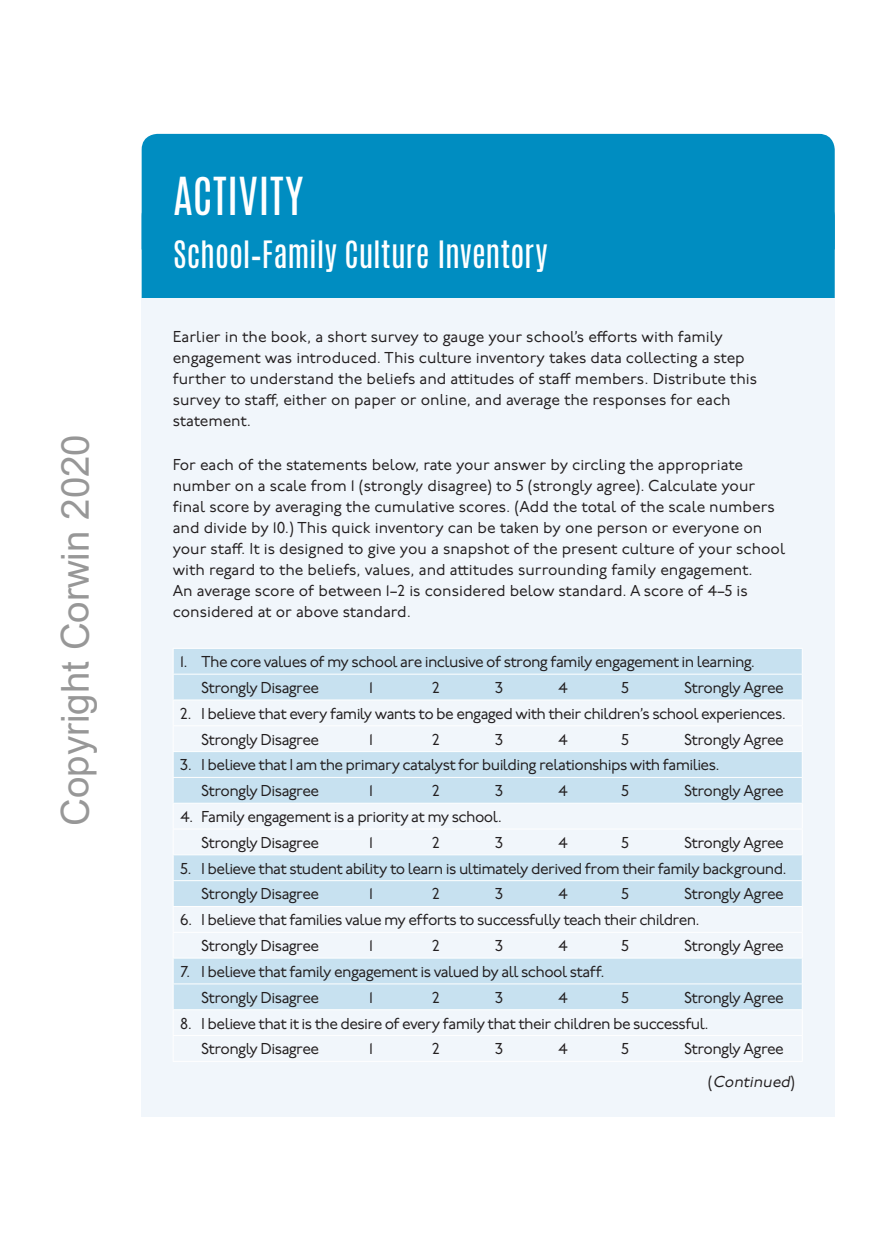
<style>
.page{position:relative;width:882px;height:1260px;background:#fff}
.page>*{position:absolute;margin:0;border:0;box-sizing:border-box;transform-origin:0 0}
.SE2_Title{font:43.75px "Antonio";letter-spacing:.01em;color:#fff}
.t1{font:38.5px "Arial";color:rgb(0 0 0/.41)}
.SE2_Subtitle{font:31.5px "Antonio";color:#fff}
.SE2_Indented{font:15.75px "P22 Underground CY";letter-spacing:-.03em;color:#231f20}
.SE2_Indented-2{font:15.75px/21px "P22 Underground CY";color:#231f20}
.SE2_FL{font:15.75px/21px "P22 Underground CY";color:#231f20}
.Art_Table_Text{font:15.75px "P22 Underground CY";letter-spacing:-.04em;color:#231f20}
.SE2_FL-2{font:italic 15.75px "P22 Underground CY";color:#231f20}
.s1{font-style:normal}
</style>
<div class="page">
<div style="left:142px;top:134px;width:693px;height:66px;background:#008dc1"></div>
<div style="left:142px;top:200px;width:693px;height:98px;background:#008dc1"></div>
<div style="left:141px;top:298px;width:694px;height:818px;background:#f1f6fb"></div>
<svg style="left:174px;top:649px;width:628px;height:360px;fill:#c7e1f0"></svg>
<hr style="left:173px;top:648px;width:630px;height:1px;background:#fff">
<hr style="left:173px;top:674px;width:630px;height:1px;background:#fff">
<hr style="left:173px;top:700px;width:630px;height:1px;background:#fff">
<hr style="left:173px;top:725px;width:630px;height:1px;background:#fff">
<hr style="left:173px;top:751px;width:630px;height:1px;background:#fff">
<hr style="left:173px;top:777px;width:630px;height:1px;background:#fff">
<hr style="left:173px;top:803px;width:630px;height:1px;background:#fff">
<hr style="left:173px;top:829px;width:630px;height:1px;background:#fff">
<hr style="left:173px;top:854px;width:630px;height:1px;background:#fff">
<hr style="left:173px;top:880px;width:630px;height:1px;background:#fff">
<hr style="left:173px;top:906px;width:630px;height:1px;background:#fff">
<hr style="left:173px;top:932px;width:630px;height:1px;background:#fff">
<hr style="left:173px;top:958px;width:630px;height:1px;background:#fff">
<hr style="left:173px;top:983px;width:630px;height:1px;background:#fff">
<hr style="left:173px;top:1009px;width:630px;height:1px;background:#fff">
<hr style="left:173px;top:1035px;width:630px;height:1px;background:#fff">
<svg style="left:802px;top:701px;width:1px;height:359px"></svg>
<hr style="left:173px;top:1061px;width:630px;height:1px;background:#fff">
<h2 class="t1" style="left:49px;top:826px;width:393px;rotate:-90deg">Copyright Corwin 2020</h2>
<p class="SE2_Title" style="left:173px;top:165px;width:132px">ACTIVITY</p>
<p class="SE2_Subtitle" style="left:173px;top:231px;width:376px">School–Family Culture Inventory</p>
<p class="SE2_FL" style="left:173px;top:327px;width:586px">Earlier in the book, a short survey to gauge your school’s efforts with family engagement was introduced. This culture inventory takes data collecting a step further to understand the beliefs and attitudes of staff members. Distribute this survey to staff, either on paper or online, and average the responses for each statement.</p>
<p class="SE2_Indented-2" style="left:173px;top:455px;width:614px">For each of the statements below, rate your answer by circling the appropriate number on a scale from 1 (strongly disagree) to 5 (strongly agree). Calculate your final score by averaging the cumulative scores. (Add the total of the scale numbers and divide by 10.) This quick inventory can be taken by one person or everyone on your staff. It is designed to give you a snapshot of the present culture of your school with regard to the beliefs, values, and attitudes surrounding family engagement.<br>An average score of between 1–2 is considered below standard. A score of 4–5 is considered at or above standard.</p>
<p class="SE2_Indented" style="left:180px;top:653px;width:576px">1. The core values of my school are inclusive of strong family engagement in learning.</p>
<p class="Art_Table_Text" style="left:201px;top:679px;width:119px">Strongly Disagree</p>
<p class="Art_Table_Text" style="left:369px;top:679px;width:5px">1</p>
<p class="Art_Table_Text" style="left:432px;top:679px;width:9px">2</p>
<p class="Art_Table_Text" style="left:495px;top:679px;width:10px">3</p>
<p class="Art_Table_Text" style="left:558px;top:679px;width:11px">4</p>
<p class="Art_Table_Text" style="left:621px;top:679px;width:9px">5</p>
<p class="Art_Table_Text" style="left:684px;top:679px;width:101px">Strongly Agree</p>
<p class="SE2_Indented" style="left:180px;top:705px;width:608px">2. I believe that every family wants to be engaged with their children’s school experiences.</p>
<p class="Art_Table_Text" style="left:201px;top:731px;width:119px">Strongly Disagree</p>
<p class="Art_Table_Text" style="left:369px;top:731px;width:5px">1</p>
<p class="Art_Table_Text" style="left:432px;top:731px;width:9px">2</p>
<p class="Art_Table_Text" style="left:495px;top:731px;width:10px">3</p>
<p class="Art_Table_Text" style="left:558px;top:731px;width:11px">4</p>
<p class="Art_Table_Text" style="left:621px;top:731px;width:9px">5</p>
<p class="Art_Table_Text" style="left:684px;top:731px;width:101px">Strongly Agree</p>
<p class="SE2_Indented" style="left:180px;top:757px;width:541px">3. I believe that I am the primary catalyst for building relationships with families.</p>
<p class="Art_Table_Text" style="left:201px;top:782px;width:119px">Strongly Disagree</p>
<p class="Art_Table_Text" style="left:369px;top:782px;width:5px">1</p>
<p class="Art_Table_Text" style="left:432px;top:782px;width:9px">2</p>
<p class="Art_Table_Text" style="left:495px;top:782px;width:10px">3</p>
<p class="Art_Table_Text" style="left:558px;top:782px;width:11px">4</p>
<p class="Art_Table_Text" style="left:621px;top:782px;width:9px">5</p>
<p class="Art_Table_Text" style="left:684px;top:782px;width:101px">Strongly Agree</p>
<p class="SE2_Indented" style="left:180px;top:808px;width:323px">4. Family engagement is a priority at my school.</p>
<p class="Art_Table_Text" style="left:201px;top:834px;width:119px">Strongly Disagree</p>
<p class="Art_Table_Text" style="left:369px;top:834px;width:5px">1</p>
<p class="Art_Table_Text" style="left:432px;top:834px;width:9px">2</p>
<p class="Art_Table_Text" style="left:495px;top:834px;width:10px">3</p>
<p class="Art_Table_Text" style="left:558px;top:834px;width:11px">4</p>
<p class="Art_Table_Text" style="left:621px;top:834px;width:9px">5</p>
<p class="Art_Table_Text" style="left:684px;top:834px;width:101px">Strongly Agree</p>
<p class="SE2_Indented" style="left:180px;top:860px;width:608px">5. I believe that student ability to learn is ultimately derived from their family background.</p>
<p class="Art_Table_Text" style="left:201px;top:886px;width:119px">Strongly Disagree</p>
<p class="Art_Table_Text" style="left:369px;top:886px;width:5px">1</p>
<p class="Art_Table_Text" style="left:432px;top:886px;width:9px">2</p>
<p class="Art_Table_Text" style="left:495px;top:886px;width:10px">3</p>
<p class="Art_Table_Text" style="left:558px;top:886px;width:11px">4</p>
<p class="Art_Table_Text" style="left:621px;top:886px;width:9px">5</p>
<p class="Art_Table_Text" style="left:684px;top:886px;width:101px">Strongly Agree</p>
<p class="SE2_Indented" style="left:180px;top:912px;width:521px">6. I believe that families value my efforts to successfully teach their children.</p>
<p class="Art_Table_Text" style="left:201px;top:937px;width:119px">Strongly Disagree</p>
<p class="Art_Table_Text" style="left:369px;top:937px;width:5px">1</p>
<p class="Art_Table_Text" style="left:432px;top:937px;width:9px">2</p>
<p class="Art_Table_Text" style="left:495px;top:937px;width:10px">3</p>
<p class="Art_Table_Text" style="left:558px;top:937px;width:11px">4</p>
<p class="Art_Table_Text" style="left:621px;top:937px;width:9px">5</p>
<p class="Art_Table_Text" style="left:684px;top:937px;width:101px">Strongly Agree</p>
<p class="SE2_Indented" style="left:180px;top:963px;width:426px">7. I believe that family engagement is valued by all school staff.</p>
<p class="Art_Table_Text" style="left:201px;top:989px;width:119px">Strongly Disagree</p>
<p class="Art_Table_Text" style="left:369px;top:989px;width:5px">1</p>
<p class="Art_Table_Text" style="left:432px;top:989px;width:9px">2</p>
<p class="Art_Table_Text" style="left:495px;top:989px;width:10px">3</p>
<p class="Art_Table_Text" style="left:558px;top:989px;width:11px">4</p>
<p class="Art_Table_Text" style="left:621px;top:989px;width:9px">5</p>
<p class="Art_Table_Text" style="left:684px;top:989px;width:101px">Strongly Agree</p>
<p class="SE2_Indented" style="left:180px;top:1015px;width:530px">8. I believe that it is the desire of every family that their children be successful.</p>
<p class="Art_Table_Text" style="left:201px;top:1041px;width:119px">Strongly Disagree</p>
<p class="Art_Table_Text" style="left:369px;top:1041px;width:5px">1</p>
<p class="Art_Table_Text" style="left:432px;top:1041px;width:9px">2</p>
<p class="Art_Table_Text" style="left:495px;top:1041px;width:10px">3</p>
<p class="Art_Table_Text" style="left:558px;top:1041px;width:11px">4</p>
<p class="Art_Table_Text" style="left:621px;top:1041px;width:9px">5</p>
<p class="Art_Table_Text" style="left:684px;top:1041px;width:101px">Strongly Agree</p>
<p class="SE2_FL-2" style="left:708px;top:1073px;width:89px"><span class="s1">(</span> Continued<span class="s1">)</span></p>
</div>
